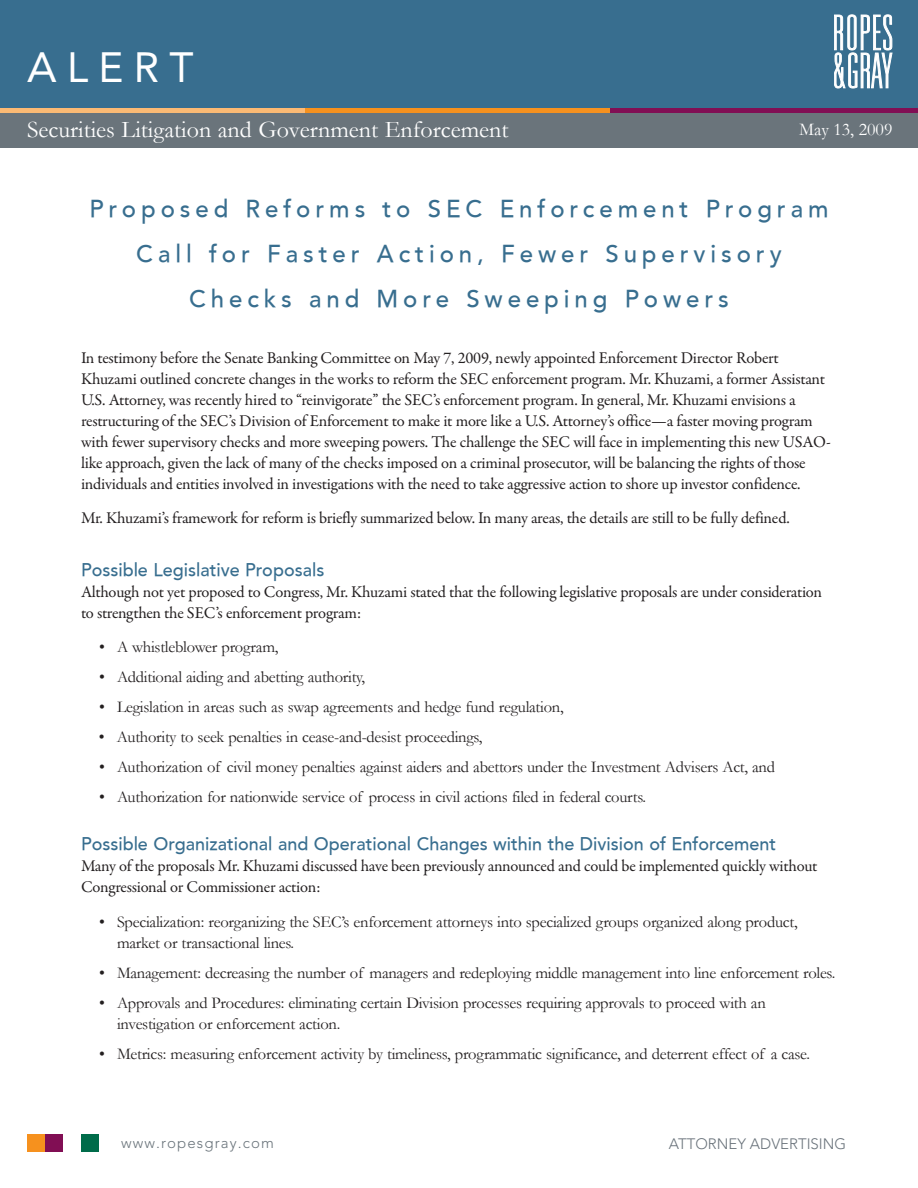
<style>
.page{position:relative;width:918px;height:1188px;background:#fff}
.page>*{position:absolute;margin:0;border:0;box-sizing:border-box;transform-origin:0 0}
.t1{font:42px "Avenir";letter-spacing:.25em;color:#fff}
.t2{font:500 24px/45px "Avenir";letter-spacing:.205em;color:#386e8f;text-align:center}
.t3{font:24px "Garamond";color:#fff}
.t4{font:500 18px "Avenir";color:#386e8f}
.t5{font:18px "Garamond";color:#fff}
.t6{font:16.5px/21px "Garamond Premr Pro";letter-spacing:-.02em;color:#231f20}
.t7{font:16.5px/21px "Garamond";letter-spacing:-.015em;color:#231f20}
.t8{font:300 15px "Avenir";color:#6a737b}
.t9{font:300 15px "Avenir";letter-spacing:.075em;color:#6a747b}
</style>
<div class="page">
<div style="left:0;top:0;width:918px;height:108px;background:#386e8f"></div>
<div style="left:0;top:108px;width:918px;height:39px;background:#6a747b"></div>
<hr style="left:0;top:108px;width:306px;height:4px;background:#fcba74">
<hr style="left:306px;top:108px;width:305px;height:4px;background:#f6911e">
<hr style="left:611px;top:108px;width:307px;height:4px;background:#810e54">
<svg style="left:834px;top:15px;width:58px;height:73px"></svg>
<div style="left:27px;top:1134px;width:18px;height:18px;background:#f6911e"></div>
<div style="left:45px;top:1134px;width:18px;height:18px;background:#810e54"></div>
<div style="left:81px;top:1134px;width:18px;height:18px;background:#006c4a"></div>
<h1 class="t1" style="left:27px;top:44px;width:168px">ALERT</h1>
<h2 class="t3" style="left:27px;top:114px;width:483px">Securities Litigation and Government Enforcement</h2>
<p class="t5" style="left:799px;top:118px;width:95px">May 13, 2009</p>
<h2 class="t2" style="left:89px;top:187px;width:741px">Proposed Reforms to SEC Enforcement Program<br>Call for Faster Action, Fewer Supervisory<br>Checks and More Sweeping Powers</h2>
<p class="t6" style="left:81px;top:348px;width:752px">In testimony before the Senate Banking Committee on May 7, 2009, newly appointed Enforcement Director Robert Khuzami outlined concrete changes in the works to reform the SEC enforcement program. Mr. Khuzami, a former Assistant U.S. Attorney, was recently hired to “reinvigorate” the SEC’s enforcement program. In general, Mr. Khuzami envisions a restructuring of the SEC’s Division of Enforcement to make it more like a U.S. Attorney’s office—a faster moving program with fewer supervisory checks and more sweeping powers. The challenge the SEC will face in implementing this new USAO&shy;like approach, given the lack of many of the checks imposed on a criminal prosecutor, will be balancing the rights of those individuals and entities involved in investigations with the need to take aggressive action to shore up investor confidence.</p>
<p class="t6" style="left:81px;top:508px;width:710px">Mr. Khuzami’s framework for reform is briefly summarized below. In many areas, the details are still to be fully defined.</p>
<p class="t4" style="left:81px;top:559px;width:245px">Possible Legislative Proposals</p>
<p class="t6" style="left:81px;top:582px;width:743px">Although not yet proposed to Congress, Mr. Khuzami stated that the following legislative proposals are under consideration to strengthen the SEC’s enforcement program:</p>
<p class="t7" style="left:99px;top:636px;width:181px">• A whistleblower program,</p>
<p class="t7" style="left:99px;top:666px;width:268px">• Additional aiding and abetting authority,</p>
<p class="t7" style="left:99px;top:696px;width:466px">• Legislation in areas such as swap agreements and hedge fund regulation,</p>
<p class="t7" style="left:99px;top:726px;width:385px">• Authority to seek penalties in cease-and-desist proceedings,</p>
<p class="t7" style="left:99px;top:756px;width:678px">• Authorization of civil money penalties against aiders and abettors under the Investment Advisers Act, and</p>
<p class="t7" style="left:99px;top:786px;width:549px">• Authorization for nationwide service of process in civil actions filed in federal courts.</p>
<p class="t4" style="left:81px;top:834px;width:697px">Possible Organizational and Operational Changes within the Division of Enforcement</p>
<p class="t6" style="left:81px;top:856px;width:738px">Many of the proposals Mr. Khuzami discussed have been previously announced and could be implemented quickly without<br>Congressional or Commissioner action:</p>
<p class="t7" style="left:117px;top:911px;width:682px;text-indent:-18px">• Specialization: reorganizing the SEC’s enforcement attorneys into specialized groups organized along product, market or transactional lines.</p>
<p class="t7" style="left:99px;top:962px;width:738px">• Management: decreasing the number of managers and redeploying middle management into line enforcement roles.</p>
<p class="t7" style="left:117px;top:992px;width:650px;text-indent:-18px">• Approvals and Procedures: eliminating certain Division processes requiring approvals to proceed with an investigation or enforcement action.</p>
<p class="t7" style="left:99px;top:1043px;width:713px">• Metrics: measuring enforcement activity by timeliness, programmatic significance, and deterrent effect of a case.</p>
<p class="t9" style="left:121px;top:1134px;width:155px">www.ropesgray.com</p>
<p class="t8" style="left:669px;top:1135px;width:179px">ATTORNEY ADVERTISING</p>
</div>
